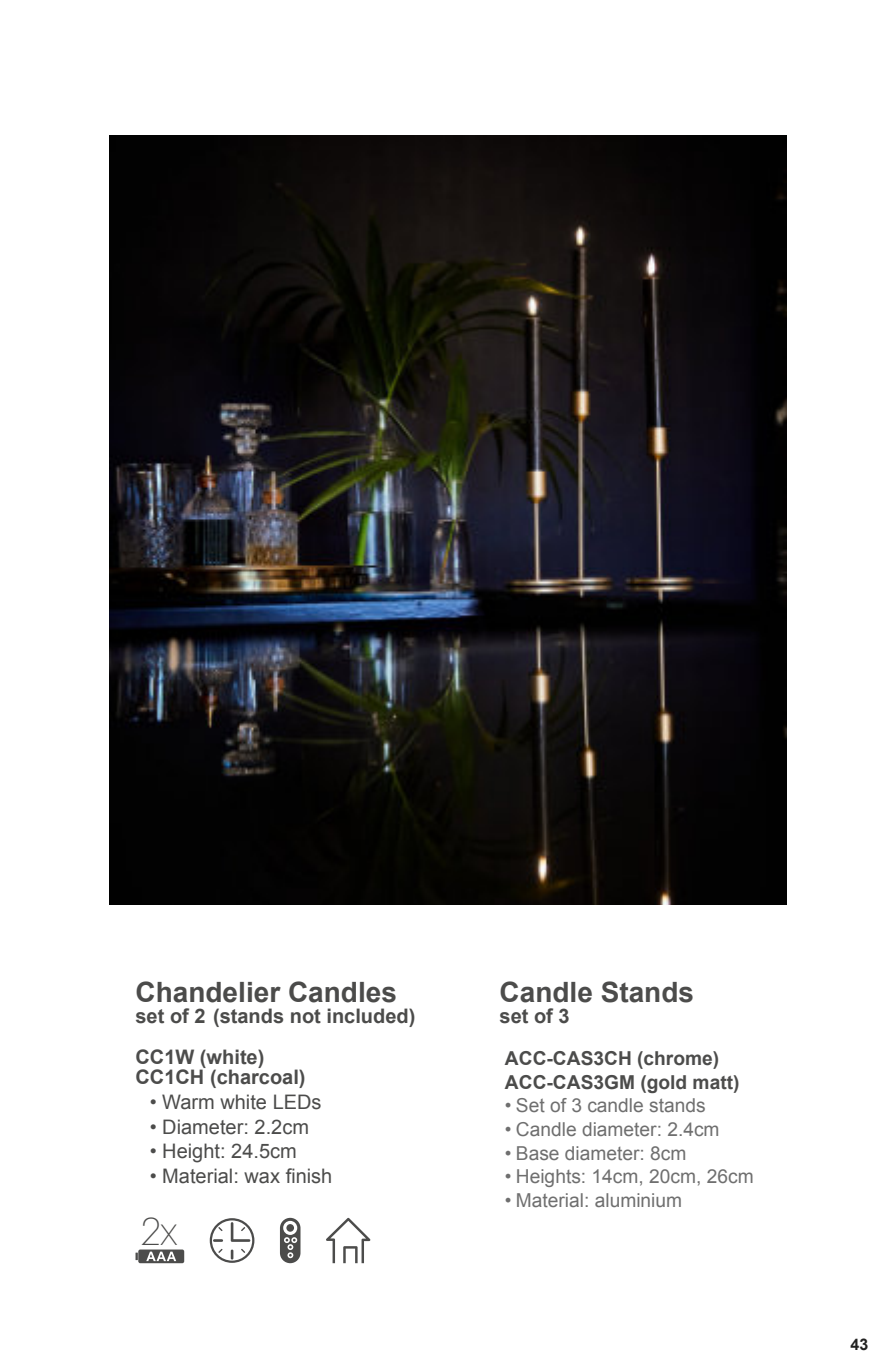
<style>
.page{position:relative;width:879px;height:1361px;background:#fff}
.page>*{position:absolute;margin:0;border:0;box-sizing:border-box;transform-origin:0 0}
.t1{font:condensed 39.4px "Lane";color:#4c4c4b}
.t2{font:700 28px "Arial";color:#4b4b4a}
.t3{font:700 28px "Arial";color:#4c4c4b}
.t4{font:20px "Arial";color:#4c4c4b}
.t5{font:700 20px "Arial";color:#4b4b4a}
.t6{font:700 20px/20.6px "Arial";color:#4c4c4b}
.t7{font:19.2px "Arial";color:#6f6f6f}
.t8{font:700 19.2px/23.6px "Arial";color:#4c4c4b}
.t9{font:700 16px "Arial";color:#222221}
</style>
<div class="page">
<img style="left:110px;top:135px;width:676px;height:770px">
<div style="left:138px;top:1249px;width:46px;height:14px;background:#4c4c4b;border-radius:2px"></div>
<svg style="left:135px;top:1252px;width:3px;height:8px"></svg>
<svg style="left:146px;top:1251px;width:30px;height:10px"></svg>
<svg style="left:326px;top:1217px;width:44px;height:46px"></svg>
<svg style="left:210px;top:1218px;width:44px;height:45px"></svg>
<svg style="left:280px;top:1218px;width:20px;height:45px"></svg>
<h2 class="t2" style="left:135px;top:982px;width:263px">Chandelier Candles</h2>
<p class="t5" style="left:135px;top:1008px;width:281px">set of 2 (stands not included)</p>
<p class="t6" style="left:135px;top:1048px;width:172px">CC1W (white)<br>CC1CH (charcoal)</p>
<p class="t4" style="left:150px;top:1094px;width:173px">• Warm white LEDs</p>
<p class="t4" style="left:150px;top:1119px;width:161px">• Diameter: 2.2cm</p>
<p class="t4" style="left:150px;top:1143px;width:149px">• Height: 24.5cm</p>
<p class="t4" style="left:150px;top:1168px;width:184px">• Material: wax finish</p>
<h1 class="t1" style="left:140px;top:1216px;width:38px">2x</h1>
<h2 class="t3" style="left:499px;top:982px;width:196px">Candle Stands</h2>
<p class="t5" style="left:499px;top:1008px;width:72px">set of 3</p>
<p class="t8" style="left:505px;top:1048px;width:236px">ACC-CAS3CH (chrome)<br>ACC-CAS3GM (gold matt)</p>
<p class="t7" style="left:505px;top:1098px;width:202px">• Set of 3 candle stands</p>
<p class="t7" style="left:505px;top:1122px;width:216px">• Candle diameter: 2.4cm</p>
<p class="t7" style="left:505px;top:1145px;width:183px">• Base diameter: 8cm</p>
<p class="t7" style="left:505px;top:1169px;width:250px">• Heights: 14cm, 20cm, 26cm</p>
<p class="t7" style="left:505px;top:1193px;width:179px">• Material: aluminium</p>
<p class="t9" style="left:850px;top:1338px;width:19px">43</p>
</div>
